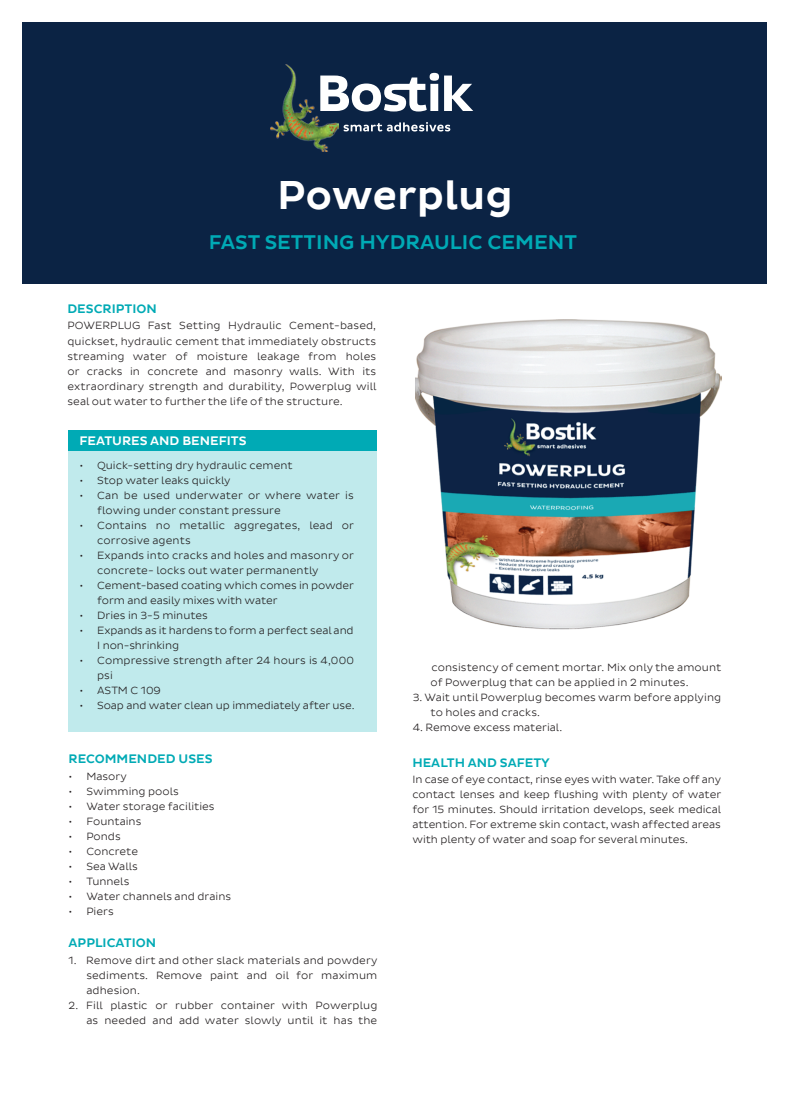
<style>
.page{position:relative;width:790px;height:1098px;background:#fff}
.page>*{position:absolute;margin:0;border:0;box-sizing:border-box;transform-origin:0 0}
.t1{font:500 40.75px "Bostik Office";color:#fff}
.t2{font:500 20px "Bostik Office";color:#00aab5}
.t3{font:500 12.5px "Bostik Office";color:#00aab5}
.t4{font:500 12.5px "Bostik Office";color:#fff}
.t5{font:300 10.62px/15px "Bostik Office";letter-spacing:.005em;color:#231f20}
</style>
<div class="page">
<div style="left:68px;top:450px;width:308px;height:282px;background:#c0eaec"></div>
<div style="left:68px;top:430px;width:308px;height:20px;background:#00aab5"></div>
<div style="left:23px;top:22px;width:744px;height:262px;background:#0b2344"></div>
<img style="left:270px;top:64px;width:68px;height:87px">
<svg style="left:343px;top:122px;width:107px;height:9px"></svg>
<svg style="left:320px;top:73px;width:153px;height:38px"></svg>
<img style="left:415px;top:319px;width:307px;height:311px">
<h1 class="t1" style="left:277px;top:172px;width:237px">Powerplug</h1>
<h2 class="t2" style="left:208px;top:231px;width:369px">FAST SETTING HYDRAULIC CEMENT</h2>
<p class="t3" style="left:67px;top:302px;width:91px">DESCRIPTION</p>
<p class="t5" style="left:67px;top:318px;width:310px;text-align:justify">POWERPLUG Fast Setting Hydraulic Cement-based, quickset, hydraulic cement that immediately obstructs streaming water of moisture leakage from holes or cracks in concrete and masonry walls. With its extraordinary strength and durability, Powerplug will seal out water to further the life of the structure.</p>
<p class="t4" style="left:79px;top:433px;width:169px">FEATURES AND BENEFITS</p>
<p class="t5" style="left:79px;top:458px;width:215px">• Quick-setting dry hydraulic cement</p>
<p class="t5" style="left:79px;top:473px;width:153px">• Stop water leaks quickly</p>
<p class="t5" style="left:97px;top:488px;width:258px;text-indent:-18px">• Can be used underwater or where water is flowing under constant pressure</p>
<p class="t5" style="left:97px;top:518px;width:258px;text-indent:-18px">• Contains no metallic aggregates, lead or corrosive agents</p>
<p class="t5" style="left:97px;top:548px;width:258px;text-indent:-18px">• Expands into cracks and holes and masonry or concrete- locks out water permanently</p>
<p class="t5" style="left:97px;top:578px;width:258px;text-indent:-18px">• Cement-based coating which comes in powder form and easily mixes with water</p>
<p class="t5" style="left:79px;top:608px;width:130px">• Dries in 3-5 minutes</p>
<p class="t5" style="left:97px;top:623px;width:258px;text-indent:-18px">• Expands as it hardens to form a perfect seal and<br>I non-shrinking</p>
<p class="t5" style="left:97px;top:653px;width:258px;text-indent:-18px">• Compressive strength after 24 hours is 4,000 psi</p>
<p class="t5" style="left:79px;top:683px;width:83px">• ASTM C 109</p>
<p class="t5" style="left:79px;top:698px;width:276px">• Soap and water clean up immediately after use.</p>
<p class="t3" style="left:69px;top:751px;width:145px">RECOMMENDED USES</p>
<p class="t5" style="left:69px;top:768px;width:60px">• Masory</p>
<p class="t5" style="left:69px;top:783px;width:112px">• Swimming pools</p>
<p class="t5" style="left:69px;top:798px;width:147px">• Water storage facilities</p>
<p class="t5" style="left:69px;top:813px;width:74px">• Fountains</p>
<p class="t5" style="left:69px;top:828px;width:53px">• Ponds</p>
<p class="t5" style="left:69px;top:843px;width:71px">• Concrete</p>
<p class="t5" style="left:69px;top:858px;width:71px">• Sea Walls</p>
<p class="t5" style="left:69px;top:873px;width:62px">• Tunnels</p>
<p class="t5" style="left:69px;top:888px;width:164px">• Water channels and drains</p>
<p class="t5" style="left:69px;top:903px;width:47px">• Piers</p>
<p class="t3" style="left:69px;top:935px;width:89px">APPLICATION</p>
<p class="t5" style="left:86px;top:952px;width:292px;text-align:justify;text-indent:-18px">1. Remove dirt and other slack materials and powdery sediments. Remove paint and oil for maximum adhesion.</p>
<p class="t5" style="left:69px;top:997px;width:310px;text-align:right">2. Fill plastic or rubber container with Powerplug as needed and add water slowly until it has the</p>
<p class="t5" style="left:430px;top:659px;width:292px">consistency of cement mortar. Mix only the amount of Powerplug that can be applied in 2 minutes.</p>
<p class="t5" style="left:430px;top:689px;width:292px;text-indent:-18px">3. Wait until Powerplug becomes warm before applying to holes and cracks.</p>
<p class="t5" style="left:412px;top:719px;width:151px">4. Remove excess material.</p>
<p class="t3" style="left:412px;top:755px;width:139px">HEALTH AND SAFETY</p>
<p class="t5" style="left:412px;top:772px;width:310px;text-align:justify">In case of eye contact, rinse eyes with water. Take off any contact lenses and keep flushing with plenty of water for 15 minutes. Should irritation develops, seek medical attention. For extreme skin contact, wash affected areas with plenty of water and soap for several minutes.</p>
</div>
